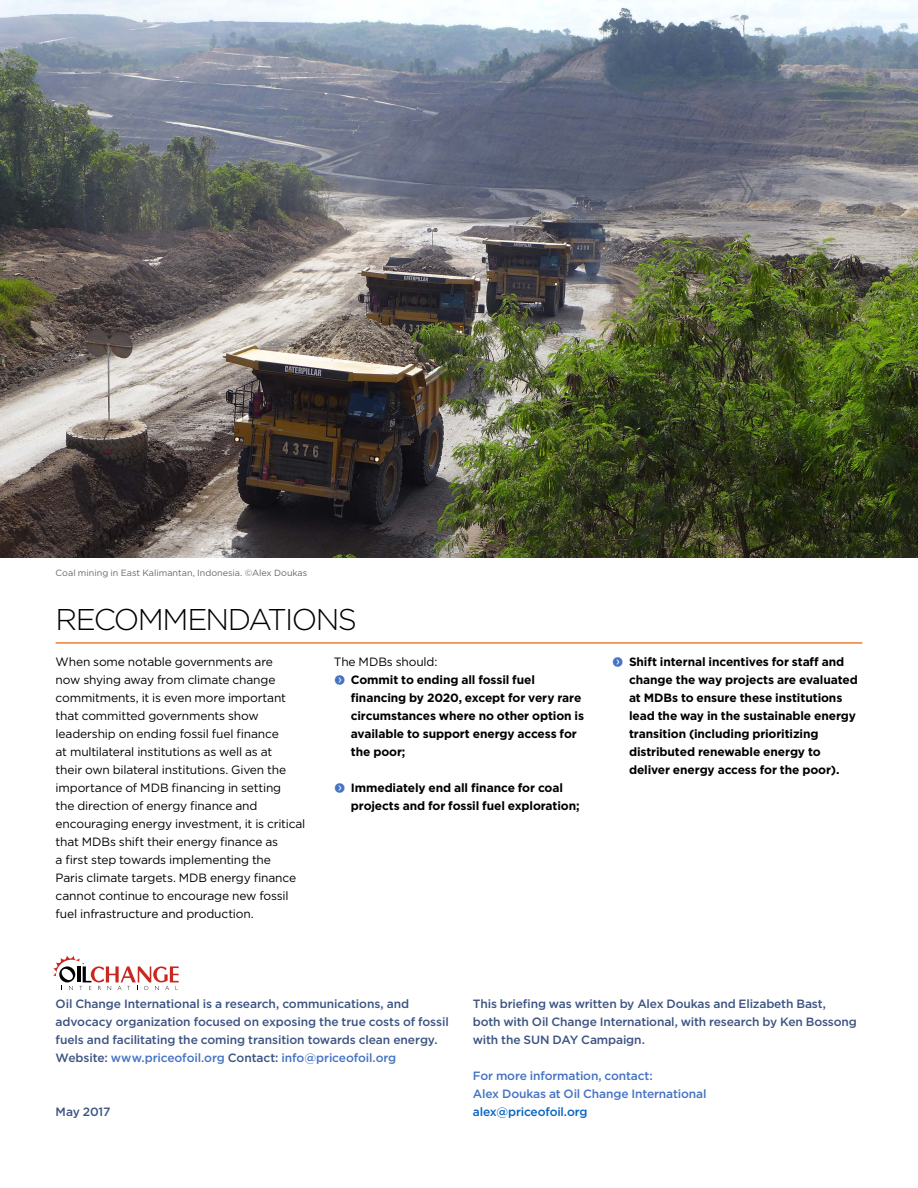
<style>
.page{position:relative;width:918px;height:1188px;background:#fff}
.page>*{position:absolute;margin:0;border:0;box-sizing:border-box;transform-origin:0 0}
.Section_A_Heading{font:300 30px "Gotham";letter-spacing:-.05em;color:#000}
.Text{font:12px/18px "Gotham";letter-spacing:-.015em;color:#000}
.List_Text{font:700 12px/18px "Gotham";letter-spacing:-.01em;color:#000}
.figs___tables{font:500 12px/18px "Gotham";letter-spacing:-.01em;color:#3c5482}
.Text-2{font:500 12px/18px "Gotham";letter-spacing:-.01em;color:#3c5482}
.Text-3{font:500 12px "Gotham";letter-spacing:-.01em;color:#4573c4}
.figs___tables-2{font:500 12px "Gotham";letter-spacing:-.01em;color:#4573c4}
.Text-4{font:500 12px "Gotham";letter-spacing:-.015em;color:#0563c1}
.Pic_Caption{font:9px "Gotham";color:#6b6764}
.s1{font-family:"Button Bonus Circle Negative";font-weight:400;color:#4573c4}
.s2{color:#3c5482}
</style>
<div class="page">
<hr style="left:56px;top:642px;width:806px;height:2px;background:#ed7d30">
<svg style="left:53px;top:956px;width:126px;height:34px"></svg>
<img style="left:0;top:0;width:918px;height:558px">
<p class="Pic_Caption" style="left:56px;top:568px;width:253px">Coal mining in East Kalimantan, Indonesia. ©Alex Doukas</p>
<p class="Section_A_Heading" style="left:56px;top:603px;width:303px">RECOMMENDATIONS</p>
<p class="Text" style="left:56px;top:653px;width:251px">When some notable governments are<br>now shying away from climate change commitments, it is even more important that committed governments show leadership on ending fossil fuel finance<br>at multilateral institutions as well as at<br>their own bilateral institutions. Given the importance of MDB financing in setting<br>the direction of energy finance and encouraging energy investment, it is critical that MDBs shift their energy finance as<br>a first step towards implementing the<br>Paris climate targets. MDB energy finance cannot continue to encourage new fossil fuel infrastructure and production.</p>
<p class="Text" style="left:334px;top:653px;width:105px">The MDBs should:</p>
<p class="List_Text" style="left:351px;top:670px;width:235px;text-indent:-17px"><span class="s1">f</span> Commit to ending all fossil fuel financing by 2020, except for very rare circumstances where no other option is available to support energy access for the poor;</p>
<p class="List_Text" style="left:351px;top:778px;width:230px;text-indent:-17px"><span class="s1">f</span> Immediately end all finance for coal projects and for fossil fuel exploration;</p>
<p class="List_Text" style="left:629px;top:652px;width:230px;text-indent:-17px"><span class="s1">f</span> Shift internal incentives for staff and change the way projects are evaluated at MDBs to ensure these institutions lead the way in the sustainable energy transition (including prioritizing distributed renewable energy to deliver energy access for the poor).</p>
<p class="figs___tables" style="left:56px;top:994px;width:395px">Oil Change International is a research, communications, and advocacy organization focused on exposing the true costs of fossil fuels and facilitating the coming transition towards clean energy.</p>
<p class="figs___tables-2" style="left:56px;top:1051px;width:342px"><span class="s2">Website:</span> www.priceofoil.org <span class="s2">Contact:</span> info@priceofoil.org</p>
<p class="figs___tables" style="left:56px;top:1102px;width:56px">May 2017</p>
<p class="Text-2" style="left:473px;top:994px;width:385px">This briefing was written by Alex Doukas and Elizabeth Bast, both with Oil Change International, with research by Ken Bossong with the SUN DAY Campaign.</p>
<p class="Text-3" style="left:473px;top:1069px;width:181px">For more information, contact:</p>
<p class="Text-3" style="left:473px;top:1087px;width:235px">Alex Doukas at Oil Change International</p>
<p class="Text-4" style="left:473px;top:1105px;width:116px">alex@priceofoil.org</p>
</div>
